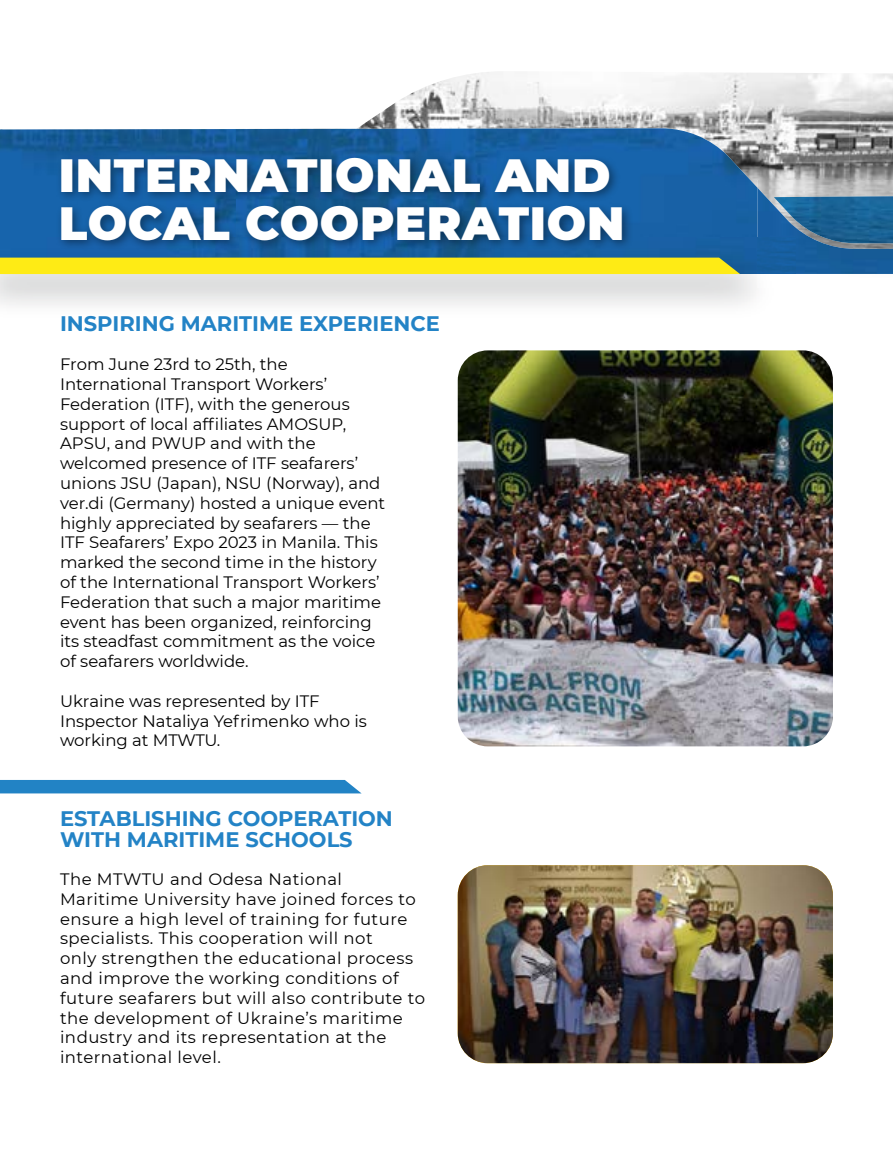
<style>
.page{position:relative;width:893px;height:1170px;background:#fff}
.page>*{position:absolute;margin:0;border:0;box-sizing:border-box;transform-origin:0 0}
.t1{font:900 46.5px/48px "Montserrat";letter-spacing:.015em;color:#fff}
.t2{font:700 21px/21px "Montserrat";color:#2383c6}
.t3{font:16.5px/19.8px "Montserrat";color:#000}
.t4{font:16.5px/19.8px "Montserrat";letter-spacing:.03em;color:#000}
</style>
<div class="page">
<img style="left:358px;top:72px;width:222px;height:56px">
<img style="left:580px;top:73px;width:269px;height:107px">
<img style="left:849px;top:73px;width:43px;height:107px">
<img style="left:757px;top:180px;width:135px;height:8px">
<img style="left:0;top:128px;width:757px;height:146px">
<img style="left:757px;top:188px;width:135px;height:86px">
<img style="left:757px;top:237px;width:38px;height:37px">
<div style="left:0;top:258px;width:740px;height:16px;background:#feeb15"></div>
<div style="left:56px;top:154px;width:577px;height:98px;background:#000;opacity:.4"></div>
<div style="left:0;top:780px;width:361px;height:13px;background:#2283c5"></div>
<img style="left:458px;top:350px;width:374px;height:396px">
<img style="left:458px;top:865px;width:374px;height:198px">
<h1 class="t1" style="left:59px;top:149px;width:567px">INTERNATIONAL AND<br>LOCAL COOPERATION</h1>
<p class="t2" style="left:60px;top:312px;width:381px">INSPIRING MARITIME EXPERIENCE</p>
<p class="t3" style="left:60px;top:354px;width:327px">From June 23rd to 25th, the International Transport Workers’ Federation (ITF), with the generous support of local affiliates AMOSUP, APSU, and PWUP and with the welcomed presence of ITF seafarers’ unions JSU (Japan), NSU (Norway), and ver.di (Germany) hosted a unique event highly appreciated by seafarers — the ITF Seafarers’ Expo 2023 in Manila. This marked the second time in the history of the International Transport Workers’ Federation that such a major maritime event has been organized, reinforcing its steadfast commitment as the voice of seafarers worldwide.</p>
<p class="t3" style="left:60px;top:690px;width:308px">Ukraine was represented by ITF<br>Inspector Nataliya Yefrimenko who is working at MTWTU.</p>
<p class="t2" style="left:60px;top:807px;width:334px">ESTABLISHING COOPERATION<br>WITH MARITIME SCHOOLS</p>
<p class="t4" style="left:60px;top:869px;width:366px">The MTWTU and Odesa National<br>Maritime University have joined forces to ensure a high level of training for future specialists. This cooperation will not<br>only strengthen the educational process and improve the working conditions of future seafarers but will also contribute to the development of Ukraine’s maritime industry and its representation at the international level.</p>
</div>
